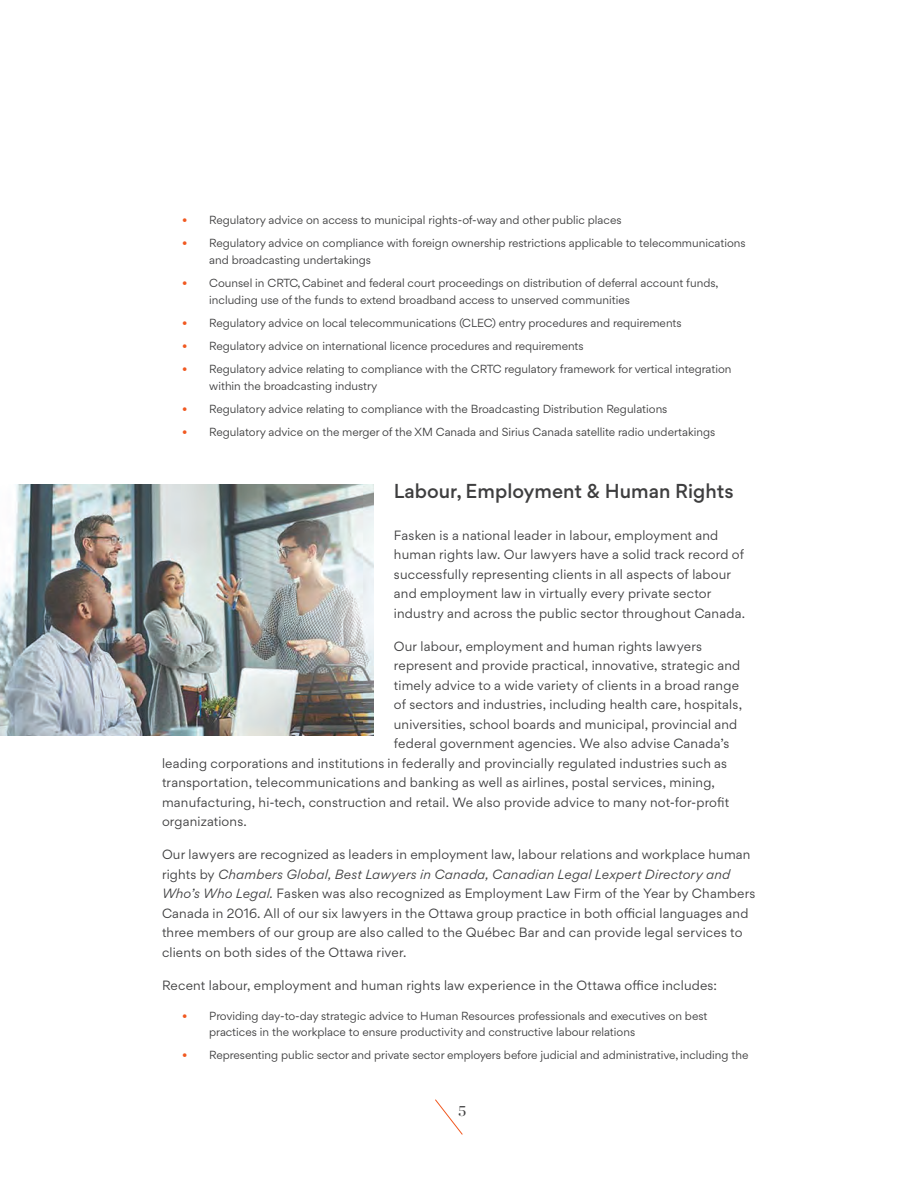
<style>
.page{position:relative;width:918px;height:1188px;background:#fff}
.page>*{position:absolute;margin:0;border:0;box-sizing:border-box;transform-origin:0 0}
.t1{font:500 18px "Gordita";color:#3e3e3f}
.t2{font:15px "Chronicle Display";color:#3e3e3f}
.t3{font:12px/19.5px "Gordita";letter-spacing:.015em;color:#3e3e3f}
.t4{font:10.5px/16.5px "Gordita";color:#3e3e3f}
.s1{color:#f15921}
.s2{font-style:italic}
</style>
<div class="page">
<svg style="left:435px;top:1099px;width:28px;height:36px"></svg>
<img style="left:0;top:485px;width:374px;height:250px">
<p class="t4" style="left:182px;top:212px;width:441px"><span class="s1">•</span> Regulatory advice on access to municipal rights-of-way and other public places</p>
<p class="t4" style="left:209px;top:235px;width:538px;text-indent:-27px"><span class="s1">•</span> Regulatory advice on compliance with foreign ownership restrictions applicable to telecommunications and broadcasting undertakings</p>
<p class="t4" style="left:209px;top:275px;width:511px;text-indent:-27px"><span class="s1">•</span> Counsel in CRTC, Cabinet and federal court proceedings on distribution of deferral account funds, including use of the funds to extend broadband access to unserved communities</p>
<p class="t4" style="left:182px;top:314px;width:501px"><span class="s1">•</span> Regulatory advice on local telecommunications (CLEC) entry procedures and requirements</p>
<p class="t4" style="left:182px;top:338px;width:403px"><span class="s1">•</span> Regulatory advice on international licence procedures and requirements</p>
<p class="t4" style="left:209px;top:361px;width:524px;text-indent:-27px"><span class="s1">•</span> Regulatory advice relating to compliance with the CRTC regulatory framework for vertical integration within the broadcasting industry</p>
<p class="t4" style="left:182px;top:401px;width:487px"><span class="s1">•</span> Regulatory advice relating to compliance with the Broadcasting Distribution Regulations</p>
<p class="t4" style="left:182px;top:424px;width:535px"><span class="s1">•</span> Regulatory advice on the merger of the XM Canada and Sirius Canada satellite radio undertakings</p>
<h1 class="t1" style="left:394px;top:478px;width:341px">Labour, Employment &amp; Human Rights</h1>
<p class="t3" style="left:394px;top:525px;width:353px">Fasken is a national leader in labour, employment and human rights law. Our lawyers have a solid track record of successfully representing clients in all aspects of labour and employment law in virtually every private sector industry and across the public sector throughout Canada.</p>
<p class="t3" style="left:394px;top:636px;width:310px">Our labour, employment and human rights lawyers</p>
<p class="t3" style="left:394px;top:655px;width:348px">represent and provide practical, innovative, strategic and</p>
<p class="t3" style="left:394px;top:675px;width:347px">timely advice to a wide variety of clients in a broad range</p>
<p class="t3" style="left:394px;top:694px;width:350px">of sectors and industries, including health care, hospitals,</p>
<p class="t3" style="left:394px;top:714px;width:345px">universities, school boards and municipal, provincial and</p>
<p class="t3" style="left:394px;top:733px;width:337px">federal government agencies. We also advise Canada’s</p>
<p class="t3" style="left:162px;top:753px;width:567px">leading corporations and institutions in federally and provincially regulated industries such as</p>
<p class="t3" style="left:162px;top:772px;width:555px">transportation, telecommunications and banking as well as airlines, postal services, mining,</p>
<p class="t3" style="left:162px;top:792px;width:569px">manufacturing, hi-tech, construction and retail. We also provide advice to many not-for-profit</p>
<p class="t3" style="left:162px;top:811px;width:86px">organizations.</p>
<p class="t3" style="left:162px;top:844px;width:595px">Our lawyers are recognized as leaders in employment law, labour relations and workplace human rights by <span class="s2">Chambers Global, Best Lawyers in Canada, Canadian Legal Lexpert Directory and Who’s Who Legal.</span> Fasken was also recognized as Employment Law Firm of the Year by Chambers Canada in 2016. All of our six lawyers in the Ottawa group practice in both official languages and three members of our group are also called to the Québec Bar and can provide legal services to clients on both sides of the Ottawa river.</p>
<p class="t3" style="left:162px;top:975px;width:557px">Recent labour, employment and human rights law experience in the Ottawa office includes:</p>
<p class="t4" style="left:209px;top:1007px;width:500px;text-indent:-27px"><span class="s1">•</span> Providing day-to-day strategic advice to Human Resources professionals and executives on best practices in the workplace to ensure productivity and constructive labour relations</p>
<p class="t4" style="left:182px;top:1047px;width:568px"><span class="s1">•</span> Representing public sector and private sector employers before judicial and administrative, including the</p>
<p class="t2" style="left:458px;top:1100px;width:10px">5</p>
</div>
